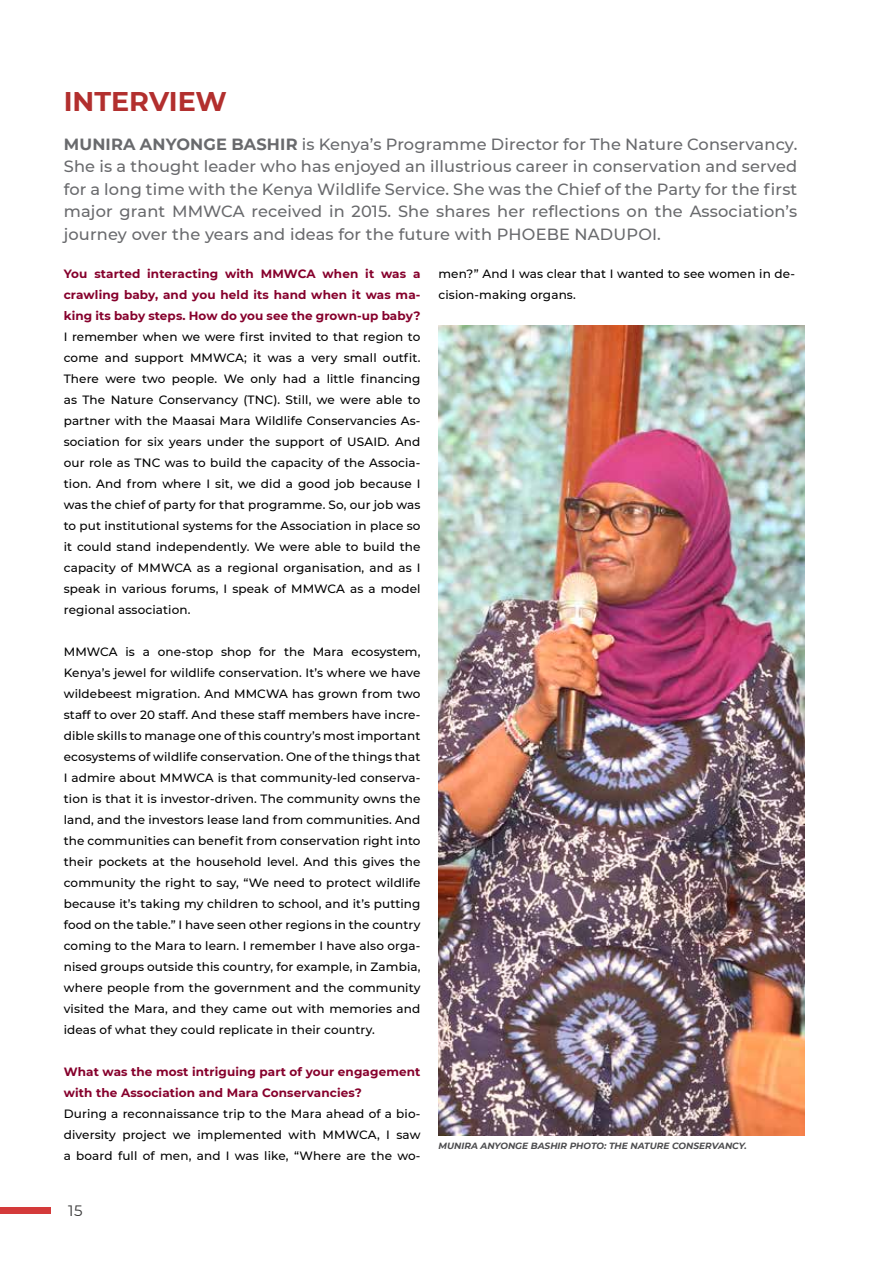
<style>
.page{position:relative;width:893px;height:1263px;background:#fff}
.page>*{position:absolute;margin:0;border:0;box-sizing:border-box;transform-origin:0 0}
.t1{font:700 27px "Montserrat";color:#b22f2e}
.t2{font:500 16.2px/22.5px "Montserrat";letter-spacing:.01em;color:#696a6d;text-align:justify}
.t3{font:15px "Montserrat";color:#333334}
.t4{font:500 12px/21px "Montserrat";letter-spacing:.01em;color:#000;text-align:justify}
.t5{font:700 12px/21px "Montserrat";letter-spacing:.01em;color:#86002c;text-align:justify}
.t6{font:italic 700 9px "Montserrat";color:#4d4d4f}
.s1{font-weight:700}
</style>
<div class="page">
<div style="left:0;top:1207px;width:51px;height:7px;background:#d43a3a"></div>
<img style="left:438px;top:326px;width:366px;height:809px">
<h1 class="t1" style="left:64px;top:82px;width:165px">INTERVIEW</h1>
<p class="t2" style="left:64px;top:132px;width:735px"><span class="s1">MUNIRA ANYONGE BASHIR</span> is Kenya’s Programme Director for The Nature Conservancy.<br>She is a thought leader who has enjoyed an illustrious career in conservation and served for a long time with the Kenya Wildlife Service. She was the Chief of the Party for the first major grant MMWCA received in 2015. She shares her reflections on the Association’s journey over the years and ideas for the future with PHOEBE NADUPOI.</p>
<p class="t5" style="left:64px;top:263px;width:358px">You started interacting with MMWCA when it was a crawling baby, and you held its hand when it was ma&shy;king its baby steps. How do you see the grown-up baby?</p>
<p class="t4" style="left:64px;top:326px;width:358px">I remember when we were first invited to that region to come and support MMWCA; it was a very small outfit.<br>There were two people. We only had a little financing as The Nature Conservancy (TNC). Still, we were able to partner with the Maasai Mara Wildlife Conservancies As&shy;sociation for six years under the support of USAID. And our role as TNC was to build the capacity of the Associa&shy;tion. And from where I sit, we did a good job because I was the chief of party for that programme. So, our job was to put institutional systems for the Association in place so it could stand independently. We were able to build the capacity of MMWCA as a regional organisation, and as I speak in various forums, I speak of MMWCA as a model regional association.</p>
<p class="t4" style="left:64px;top:641px;width:358px">MMWCA is a one-stop shop for the Mara ecosystem, Kenya’s jewel for wildlife conservation. It’s where we have wildebeest migration. And MMCWA has grown from two staff to over 20 staff. And these staff members have incre&shy;dible skills to manage one of this country’s most important ecosystems of wildlife conservation. One of the things that I admire about MMWCA is that community-led conserva&shy;tion is that it is investor-driven. The community owns the land, and the investors lease land from communities. And the communities can benefit from conservation right into their pockets at the household level. And this gives the community the right to say, “We need to protect wildlife because it’s taking my children to school, and it’s putting food on the table.” I have seen other regions in the country coming to the Mara to learn. I remember I have also orga&shy;nised groups outside this country, for example, in Zambia, where people from the government and the community visited the Mara, and they came out with memories and ideas of what they could replicate in their country.</p>
<p class="t5" style="left:64px;top:1061px;width:358px">What was the most intriguing part of your engagement with the Association and Mara Conservancies?</p>
<p class="t4" style="left:64px;top:1103px;width:358px">During a reconnaissance trip to the Mara ahead of a bio&shy;diversity project we implemented with MMWCA, I saw a board full of men, and I was like, “Where are the wo-</p>
<p class="t4" style="left:438px;top:263px;width:358px">men?” And I was clear that I wanted to see women in de&shy;cision-making organs.</p>
<p class="t6" style="left:438px;top:1139px;width:310px">MUNIRA ANYONGE BASHIR PHOTO: THE NATURE CONSERVANCY.</p>
<p class="t3" style="left:68px;top:1200px;width:16px">15</p>
</div>
